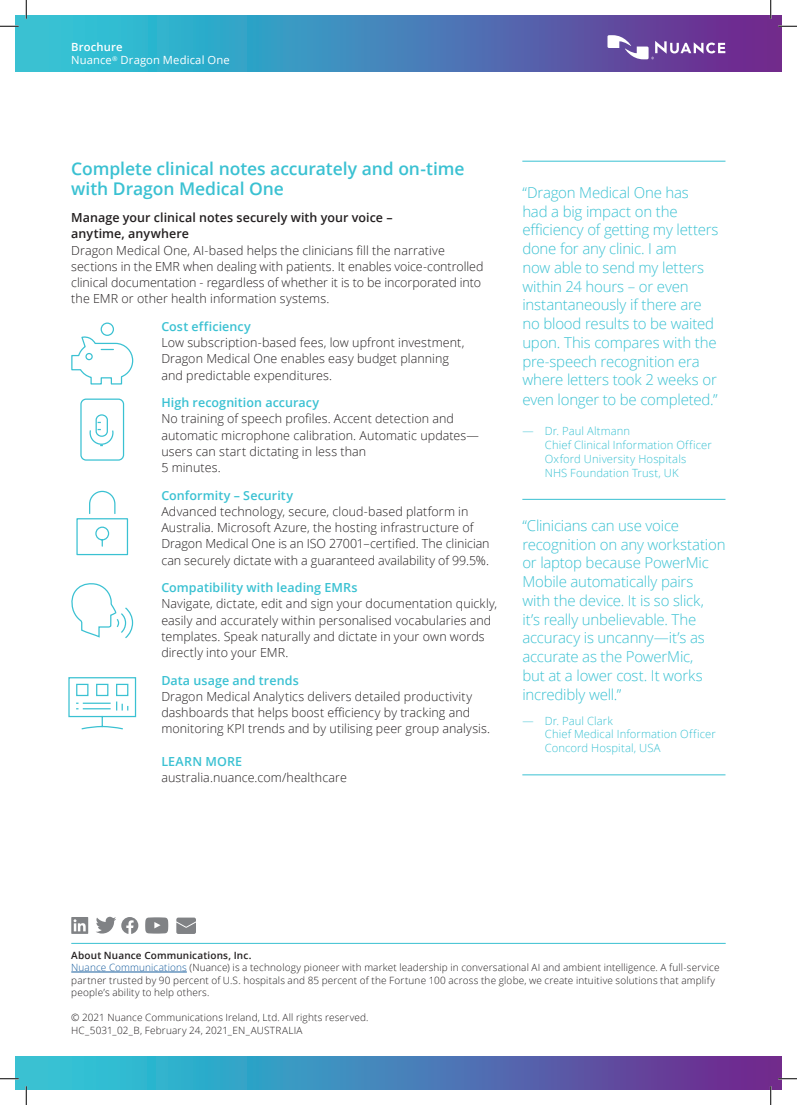
<style>
.page{position:relative;width:797px;height:1105px;background:#fff}
.page>*{position:absolute;margin:0;border:0;box-sizing:border-box;transform-origin:0 0}
.t1{font:600 17.5px/20px "Open Sans";letter-spacing:-.005em;color:#3ac1d2}
.t2{font:300 15px/18.9px "Open Sans";letter-spacing:-.015em;color:#3ac1d2}
.t3{font:300 12.5px/16.2px "Open Sans";letter-spacing:.005em;color:#231f20}
.t4{font:600 12.5px "Open Sans";letter-spacing:.005em;color:#3ac1d2}
.t5{font:600 12.5px/16.2px "Open Sans";letter-spacing:.005em;color:#231f20}
.t6{font:300 11.25px/13.8px "Open Sans";letter-spacing:.01em;color:#3ac1d2}
.t7{font:11.25px/13.8px "Open Sans";letter-spacing:.01em;color:#fff}
.t8{font:300 10px/12.5px "Open Sans";letter-spacing:.015em;color:#231f20}
.s1{font-weight:600}
.s2{color:#175d9e}
</style>
<div class="page">
<svg style="left:15px;top:1056px;width:767px;height:34px;background:#497db6"></svg>
<svg style="left:71px;top:917px;width:17px;height:17px"></svg>
<svg style="left:96px;top:917px;width:42px;height:17px"></svg>
<svg style="left:145px;top:917px;width:23px;height:17px"></svg>
<hr style="left:71px;top:943px;width:654px;height:1px;background:#3ac1d2">
<hr style="left:71px;top:972px;width:116px;height:1px;background:#175d9e">
<svg style="left:176px;top:917px;width:20px;height:17px"></svg>
<svg style="left:15px;top:15px;width:767px;height:56px;background:#4781b8"></svg>
<svg style="left:607px;top:35px;width:118px;height:24px"></svg>
<hr style="left:522px;top:161px;width:203px;height:1px;background:#3ac1d2">
<hr style="left:522px;top:499px;width:203px;height:1px;background:#3ac1d2">
<hr style="left:522px;top:774px;width:203px;height:1px;background:#3ac1d2">
<svg style="left:80px;top:398px;width:45px;height:63px"></svg>
<svg style="left:76px;top:490px;width:53px;height:66px"></svg>
<svg style="left:71px;top:322px;width:63px;height:63px"></svg>
<svg style="left:71px;top:583px;width:63px;height:55px"></svg>
<svg style="left:68px;top:677px;width:69px;height:53px"></svg>
<svg style="left:0;top:25px;width:19px;height:2px"></svg>
<svg style="left:778px;top:25px;width:19px;height:2px"></svg>
<svg style="left:0;top:1078px;width:19px;height:1px"></svg>
<svg style="left:778px;top:1078px;width:19px;height:1px"></svg>
<svg style="left:25px;top:0;width:2px;height:19px"></svg>
<svg style="left:25px;top:1086px;width:2px;height:19px"></svg>
<svg style="left:770px;top:0;width:1px;height:19px"></svg>
<svg style="left:770px;top:1086px;width:1px;height:19px"></svg>
<p class="t7" style="left:71px;top:39px;width:160px"><span class="s1">Brochure<br></span>Nuance<sup>®</sup> Dragon Medical One</p>
<h1 class="t1" style="left:71px;top:158px;width:395px">Complete clinical notes accurately and on-time with Dragon Medical One</h1>
<p class="t5" style="left:71px;top:209px;width:323px">Manage your clinical notes securely with your voice – anytime, anywhere</p>
<p class="t3" style="left:71px;top:242px;width:414px">Dragon Medical One, AI-based helps the clinicians fill the narrative sections in the EMR when dealing with patients. It enables voice-controlled clinical documentation - regardless of whether it is to be incorporated into the EMR or other health information systems.</p>
<p class="t4" style="left:161px;top:318px;width:91px">Cost efficiency</p>
<p class="t3" style="left:161px;top:334px;width:305px">Low subscription-based fees, low upfront investment,<br>Dragon Medical One enables easy budget planning and predictable expenditures.</p>
<p class="t4" style="left:161px;top:394px;width:159px">High recognition accuracy</p>
<p class="t3" style="left:161px;top:410px;width:319px">No training of speech profiles. Accent detection and automatic microphone calibration. Automatic updates— users can start dictating in less than<br>5 minutes.</p>
<p class="t4" style="left:161px;top:487px;width:133px">Conformity – Security</p>
<p class="t3" style="left:161px;top:503px;width:330px">Advanced technology, secure, cloud-based platform in Australia. Microsoft Azure, the hosting infrastructure of Dragon Medical One is an ISO 27001–certified. The clinician can securely dictate with a guaranteed availability of 99.5%.</p>
<p class="t4" style="left:161px;top:579px;width:198px">Compatibility with leading EMRs</p>
<p class="t3" style="left:161px;top:595px;width:337px">Navigate, dictate, edit and sign your documentation quickly, easily and accurately within personalised vocabularies and templates. Speak naturally and dictate in your own words directly into your EMR.</p>
<p class="t4" style="left:161px;top:672px;width:139px">Data usage and trends</p>
<p class="t3" style="left:161px;top:688px;width:330px">Dragon Medical Analytics delivers detailed productivity dashboards that helps boost efficiency by tracking and monitoring KPI trends and by utilising peer group analysis.</p>
<p class="t4" style="left:161px;top:753px;width:82px">LEARN MORE</p>
<p class="t3" style="left:161px;top:769px;width:187px">australia.nuance.com/healthcare</p>
<p class="t2" style="left:522px;top:182px;width:198px">“Dragon Medical One has<br>had a big impact on the efficiency of getting my letters done for any clinic. I am<br>now able to send my letters within 24 hours – or even instantaneously if there are no blood results to be waited upon. This compares with the pre-speech recognition era where letters took 2 weeks or even longer to be completed.”</p>
<p class="t6" style="left:545px;top:424px;width:168px;text-indent:-22px">— Dr. Paul Altmann<br>Chief Clinical Information Officer<br>Oxford University Hospitals<br>NHS Foundation Trust, UK</p>
<p class="t2" style="left:522px;top:515px;width:205px">“Clinicians can use voice recognition on any workstation or laptop because PowerMic<br>Mobile automatically pairs<br>with the device. It is so slick,<br>it’s really unbelievable. The accuracy is uncanny—it’s as accurate as the PowerMic,<br>but at a lower cost. It works incredibly well.”</p>
<p class="t6" style="left:545px;top:713px;width:172px;text-indent:-22px">— Dr. Paul Clark<br>Chief Medical Information Officer<br>Concord Hospital, USA</p>
<p class="t8" style="left:71px;top:948px;width:649px"><span class="s1">About Nuance Communications, Inc.<br></span><span class="s2">Nuance Communications</span> (Nuance) is a technology pioneer with market leadership in conversational AI and ambient intelligence. A full-service partner trusted by 90 percent of U.S. hospitals and 85 percent of the Fortune 100 across the globe, we create intuitive solutions that amplify people’s ability to help others.</p>
<p class="t8" style="left:71px;top:1011px;width:299px">© 2021 Nuance Communications Ireland, Ltd. All rights reserved.<br>HC_5031_02_B, February 24, 2021_EN_AUSTRALIA</p>
</div>
